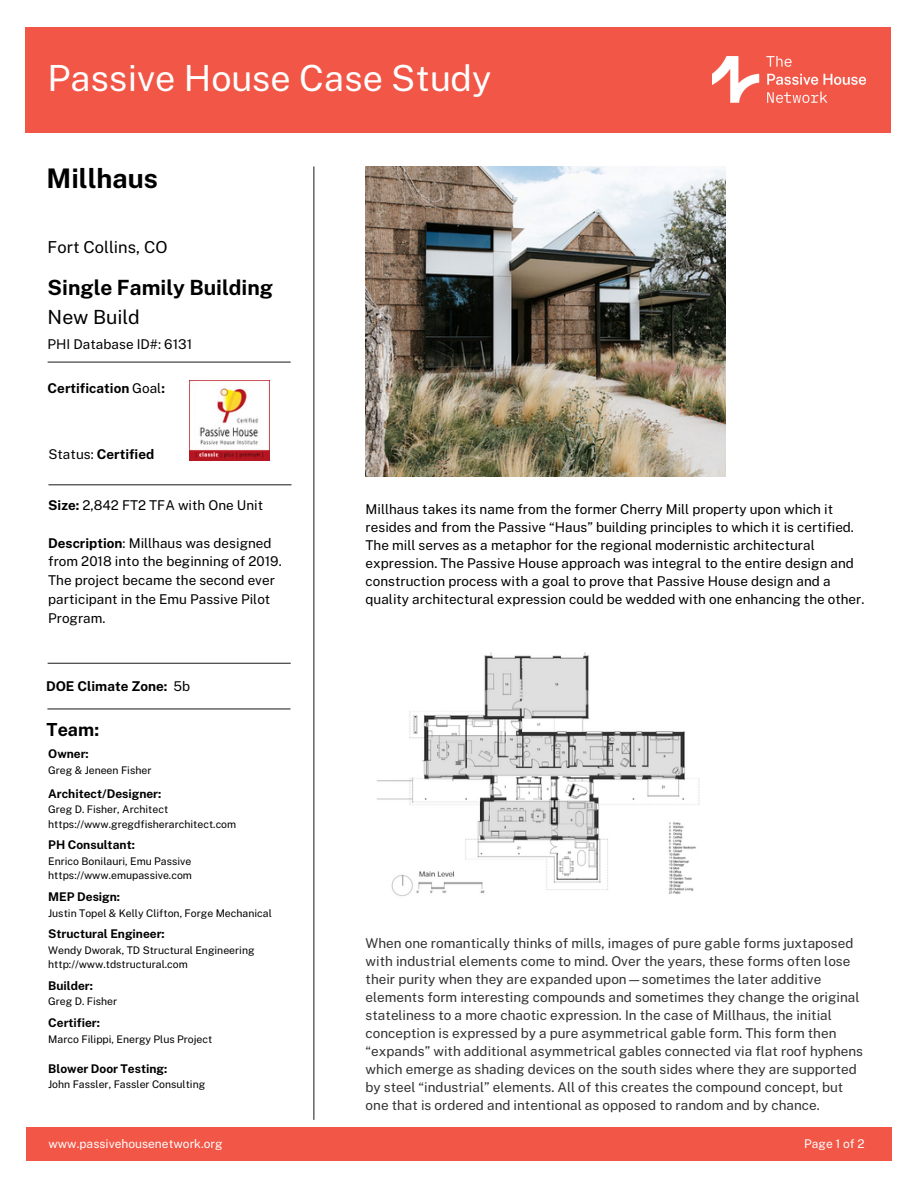
<style>
.page{position:relative;width:918px;height:1188px;background:#fff}
.page>*{position:absolute;margin:0;border:0;box-sizing:border-box;transform-origin:0 0}
.t1{font:36px "Public Sans";color:#fff}
.t2{font:700 27px "Public Sans";color:#000}
.t3{font:700 21px "Public Sans";color:#000}
.t4{font:19.5px "Public Sans";color:#000}
.t5{font:700 18px "Public Sans";color:#000}
.t6{font:16.5px "Public Sans";color:#000}
.t7{font:13.5px/18px "Public Sans";color:#333132}
.t8{font:13.5px/18px "Public Sans";color:#000}
.t9{font:700 13.5px "Public Sans";color:#000}
.t10{font:700 12px "Public Sans";color:#000}
.t11{font:12px "Public Sans";color:#fff}
.t12{font:10.5px "Public Sans";color:#000}
.s1{font-weight:400}
.s2{font-weight:700}
</style>
<div class="page">
<div style="left:25px;top:27px;width:866px;height:106px;background:#f15646"></div>
<img style="left:712px;top:56px;width:153px;height:47px">
<hr style="left:313px;top:166px;width:1px;height:954px;background:#333132">
<hr style="left:48px;top:362px;width:243px;height:1px;background:#333132">
<hr style="left:47px;top:708px;width:243px;height:2px;background:#333132">
<hr style="left:48px;top:484px;width:244px;height:1px;background:#333132">
<div style="left:26px;top:1127px;width:866px;height:34px;background:#f15646"></div>
<hr style="left:48px;top:663px;width:243px;height:1px;background:#333132">
<img style="left:366px;top:166px;width:360px;height:311px">
<img style="left:376px;top:652px;width:324px;height:244px">
<img style="left:190px;top:381px;width:79px;height:80px">
<p class="t1" style="left:48px;top:57px;width:445px">Passive House Case Study</p>
<p class="t2" style="left:47px;top:162px;width:113px">Millhaus</p>
<p class="t6" style="left:48px;top:237px;width:121px">Fort Collins, CO</p>
<p class="t3" style="left:48px;top:275px;width:227px">Single Family Building</p>
<p class="t4" style="left:48px;top:305px;width:94px">New Build</p>
<p class="t8" style="left:48px;top:335px;width:146px">PHI Database ID#: 6131</p>
<p class="t9" style="left:48px;top:380px;width:119px">Certification <span class="s1">Goal</span>:</p>
<p class="t9" style="left:48px;top:446px;width:107px"><span class="s1">Status:</span> Certified</p>
<p class="t8" style="left:48px;top:496px;width:216px"><span class="s2">Size:</span> 2,842 FT2 TFA with One Unit</p>
<p class="t8" style="left:48px;top:533px;width:235px;line-height:18.8px"><span class="s2">Description</span>: Millhaus was designed from 2018 into the beginning of 2019.<br>The project became the second ever participant in the Emu Passive Pilot</p>
<p class="t8" style="left:48px;top:609px;width:59px">Program.</p>
<p class="t9" style="left:46px;top:678px;width:146px">DOE Climate Zone: <span class="s1">5b</span></p>
<p class="t5" style="left:47px;top:719px;width:54px">Team:</p>
<p class="t10" style="left:48px;top:747px;width:42px">Owner:</p>
<p class="t12" style="left:48px;top:764px;width:105px">Greg &amp; Jeneen Fisher</p>
<p class="t10" style="left:48px;top:786px;width:115px">Architect/Designer:</p>
<p class="t12" style="left:48px;top:803px;width:122px">Greg D. Fisher, Architect</p>
<p class="t12" style="left:48px;top:818px;width:190px">https://www.gregdfisherarchitect.com</p>
<p class="t10" style="left:48px;top:838px;width:88px">PH Consultant:</p>
<p class="t12" style="left:48px;top:855px;width:145px">Enrico Bonilauri, Emu Passive</p>
<p class="t12" style="left:48px;top:869px;width:145px">https://www.emupassive.com</p>
<p class="t10" style="left:48px;top:890px;width:73px">MEP Design:</p>
<p class="t12" style="left:48px;top:907px;width:225px">Justin Topel &amp; Kelly Clifton, Forge Mechanical</p>
<p class="t10" style="left:48px;top:927px;width:118px">Structural Engineer:</p>
<p class="t12" style="left:48px;top:944px;width:208px">Wendy Dworak, TD Structural Engineering</p>
<p class="t12" style="left:48px;top:958px;width:141px">http://www.tdstructural.com</p>
<p class="t10" style="left:48px;top:979px;width:46px">Builder:</p>
<p class="t12" style="left:48px;top:995px;width:71px">Greg D. Fisher</p>
<p class="t10" style="left:48px;top:1016px;width:53px">Certifier:</p>
<p class="t12" style="left:48px;top:1033px;width:166px">Marco Filippi, Energy Plus Project</p>
<p class="t10" style="left:48px;top:1062px;width:121px">Blower Door Testing:</p>
<p class="t12" style="left:48px;top:1078px;width:159px">John Fassler, Fassler Consulting</p>
<p class="t8" style="left:366px;top:501px;width:500px">Millhaus takes its name from the former Cherry Mill property upon which it resides and from the Passive “Haus” building principles to which it is certified.<br>The mill serves as a metaphor for the regional modernistic architectural expression. The Passive House approach was integral to the entire design and construction process with a goal to prove that Passive House design and a quality architectural expression could be wedded with one enhancing the other.</p>
<p class="t7" style="left:366px;top:934px;width:499px">When one romantically thinks of mills, images of pure gable forms juxtaposed with industrial elements come to mind. Over the years, these forms often lose their purity when they are expanded upon—sometimes the later additive elements form interesting compounds and sometimes they change the original stateliness to a more chaotic expression. In the case of Millhaus, the initial conception is expressed by a pure asymmetrical gable form. This form then “expands” with additional asymmetrical gables connected via flat roof hyphens which emerge as shading devices on the south sides where they are supported by steel “industrial” elements. All of this creates the compound concept, but one that is ordered and intentional as opposed to random and by chance.</p>
<p class="t11" style="left:48px;top:1137px;width:176px">www.passivehousenetwork.org</p>
<p class="t11" style="left:804px;top:1137px;width:62px">Page 1 of 2</p>
</div>
